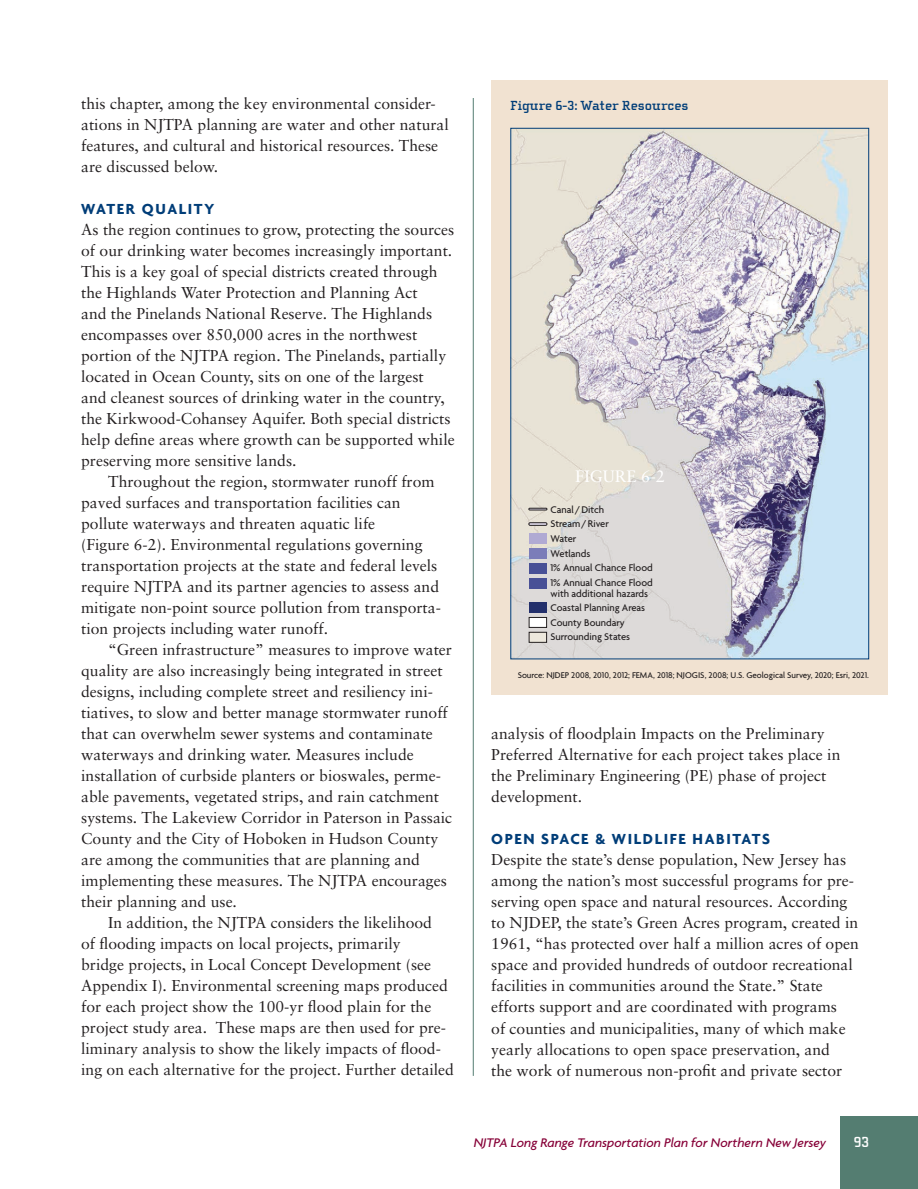
<style>
.page{position:relative;width:918px;height:1189px;background:#fff}
.page>*{position:absolute;margin:0;border:0;box-sizing:border-box;transform-origin:0 0}
.t1{font:16.5px "Sabon";color:#fff}
.t2{font:15.75px/21px "Sabon";color:#231f20}
.t3{font:700 15.75px "Agenda";letter-spacing:.1em;color:#003d78}
.t4{font:700 15px "Cholla Slab";color:#fff}
.t5{font:italic 500 13.5px "Agenda";color:#860037}
.t6{font:700 13.5px "Cholla Slab";color:#003d78}
.t7{font:500 10.5px/14.5px "Agenda";color:#231f20}
.t8{font:500 9px "Agenda";color:#231f20}
</style>
<div class="page">
<div style="left:840px;top:1115px;width:78px;height:73px;background:#547d71"></div>
<div style="left:491px;top:80px;width:397px;height:614px;background:#f1e2d1"></div>
<img style="left:513px;top:130px;width:354px;height:527px">
<div style="left:529px;top:533px;width:18px;height:11px;background:#b0aad3"></div>
<div style="left:529px;top:548px;width:18px;height:10px;background:#7b7db9"></div>
<div style="left:529px;top:563px;width:18px;height:10px;background:#485096"></div>
<div style="left:529px;top:578px;width:18px;height:10px;background:#485096"></div>
<div style="left:529px;top:602px;width:18px;height:10px;background:#23306c"></div>
<div style="left:529px;top:617px;width:18px;height:10px;background:#fff"></div>
<div style="left:529px;top:617px;width:18px;height:10px;border:1px solid #231f20"></div>
<div style="left:529px;top:632px;width:18px;height:10px;background:#ede8dd"></div>
<div style="left:529px;top:632px;width:18px;height:10px;border:1px solid #231f20"></div>
<div style="left:529px;top:522px;width:18px;height:3px;border:1px solid #231f20"></div>
<svg style="left:529px;top:508px;width:18px;height:2px"></svg>
<hr style="left:473px;top:98px;width:1px;height:977px;background:#547d71">
<p class="t2" style="left:81px;top:93px;width:369px">this chapter, among the key environmental consider&shy;ations in NJTPA planning are water and other natural features, and cultural and historical resources. These are discussed below.</p>
<p class="t3" style="left:81px;top:199px;width:134px">WATER QUALITY</p>
<p class="t2" style="left:81px;top:219px;width:375px">As the region continues to grow, protecting the sources of our drinking water becomes increasingly important.<br>This is a key goal of special districts created through the Highlands Water Protection and Planning Act<br>and the Pinelands National Reserve. The Highlands encompasses over 850,000 acres in the northwest portion of the NJTPA region. The Pinelands, partially located in Ocean County, sits on one of the largest<br>and cleanest sources of drinking water in the country, the Kirkwood-Cohansey Aquifer. Both special districts help define areas where growth can be supported while preserving more sensitive lands.</p>
<p class="t2" style="left:81px;top:471px;width:361px;text-indent:27px">Throughout the region, stormwater runoff from paved surfaces and transportation facilities can pollute waterways and threaten aquatic life<br>(Figure 6-2). Environmental regulations governing transportation projects at the state and federal levels require NJTPA and its partner agencies to assess and mitigate non-point source pollution from transporta&shy;tion projects including water runoff.</p>
<p class="t2" style="left:81px;top:638px;width:373px;text-indent:27px">“Green infrastructure” measures to improve water quality are also increasingly being integrated in street designs, including complete street and resiliency ini&shy;tiatives, to slow and better manage stormwater runoff that can overwhelm sewer systems and contaminate waterways and drinking water. Measures include installation of curbside planters or bioswales, perme&shy;able pavements, vegetated strips, and rain catchment systems. The Lakeview Corridor in Paterson in Passaic County and the City of Hoboken in Hudson County are among the communities that are planning and implementing these measures. The NJTPA encourages their planning and use.</p>
<p class="t2" style="left:81px;top:911px;width:374px;text-indent:27px">In addition, the NJTPA considers the likelihood<br>of flooding impacts on local projects, primarily<br>bridge projects, in Local Concept Development (see Appendix I). Environmental screening maps produced for each project show the 100-yr flood plain for the project study area. These maps are then used for pre&shy;liminary analysis to show the likely impacts of flood&shy;ing on each alternative for the project. Further detailed</p>
<p class="t6" style="left:510px;top:98px;width:180px">Figure 6-3: Water Resources</p>
<p class="t1" style="left:575px;top:466px;width:91px">FIGURE 6-2</p>
<p class="t7" style="left:550px;top:503px;width:104px">Canal /Ditch<br>Stream /River<br>Water<br>Wetlands<br>1% Annual Chance Flood<br>1% Annual Chance Flood</p>
<p class="t7" style="left:550px;top:586px;width:99px">with additional hazards<br>Coastal Planning Areas<br>County Boundary<br>Surrounding States</p>
<p class="t8" style="left:518px;top:670px;width:353px">Source: NJDEP 2008, 2010, 2012; FEMA, 2018; NJOGIS, 2008; U.S. Geological Survey, 2020; Esri, 2021.</p>
<p class="t2" style="left:491px;top:723px;width:351px">analysis of floodplain Impacts on the Preliminary Preferred Alternative for each project takes place in the Preliminary Engineering (PE) phase of project development.</p>
<p class="t3" style="left:491px;top:829px;width:280px">OPEN SPACE &amp; WILDLIFE HABITATS</p>
<p class="t2" style="left:491px;top:849px;width:369px">Despite the state’s dense population, New Jersey has among the nation’s most successful programs for pre&shy;serving open space and natural resources. According to NJDEP, the state’s Green Acres program, created in 1961, “has protected over half a million acres of open space and provided hundreds of outdoor recreational facilities in communities around the State.” State efforts support and are coordinated with programs<br>of counties and municipalities, many of which make yearly allocations to open space preservation, and<br>the work of numerous non-profit and private sector</p>
<p class="t5" style="left:474px;top:1134px;width:354px">NJTPA Long Range Transportation Plan for Northern New Jersey</p>
<p class="t4" style="left:854px;top:1133px;width:17px">93</p>
</div>
